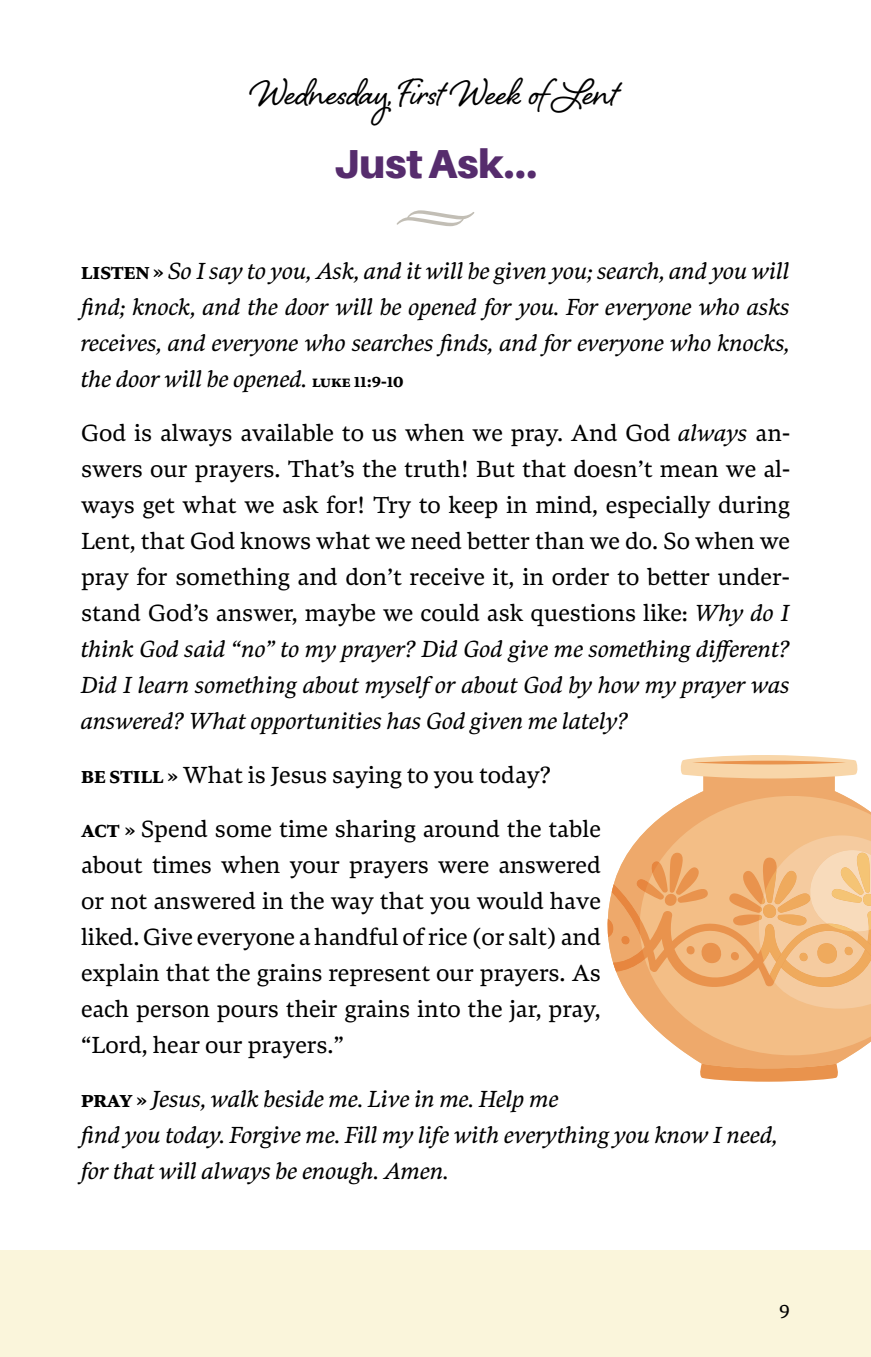
<style>
.page{position:relative;width:871px;height:1357px;background:#fff}
.page>*{position:absolute;margin:0;border:0;box-sizing:border-box;transform-origin:0 0}
.t1{font:47.25px "Shelby";color:#000}
.t2{font:900 40.5px "Aileron";letter-spacing:-.005em;color:#562c6d}
.t3{font:24.3px/36px "Bennet Text Two";color:#000;text-align:justify}
.t4{font:italic 24.3px/36px "Bennet Text Two";color:#000;text-align:justify}
.t5{font:20.25px "Bennet Text Two";color:#000}
.s1{font-family:"Bennet Text Four";font-weight:700;font-style:normal;font-size:18px}
.s2{font-family:"Bennet Text Four";font-weight:700;font-style:normal;font-size:15.75px}
.s3{font-style:italic}
.s4{font-family:"Bennet Text Four";font-weight:700;font-size:18px}
</style>
<div class="page">
<div style="left:0;top:1250px;width:871px;height:107px;background:#faf5db"></div>
<svg style="left:397px;top:210px;width:77px;height:16px"></svg>
<div style="left:703px;top:778px;width:132px;height:13px;background:#eea96b"></div>
<svg style="left:607px;top:791px;width:264px;height:291px;background:#f2c08e"></svg>
<svg style="left:680px;top:755px;width:178px;height:23px;background:#f8d9b1"></svg>
<hr style="left:692px;top:761px;width:154px;height:3px;background:#e9934d;border-radius:50%">
<h1 class="t1" style="left:252px;top:60px;width:367px">Wednesday, First Week ofLent</h1>
<h2 class="t2" style="left:334px;top:140px;width:205px">Just Ask…</h2>
<p class="t4" style="left:81px;top:253px;width:710px"><span class="s1">LISTEN »</span> So I say to you, Ask, and it will be given you; search, and you will find; knock, and the door will be opened for you. For everyone who asks receives, and everyone who searches finds, and for everyone who knocks, the door will be opened. <span class="s2">Luke 11:9-10</span></p>
<p class="t3" style="left:81px;top:415px;width:710px">God is always available to us when we pray. And God <span class="s3">always</span> an&shy;swers our prayers. That’s the truth! But that doesn’t mean we al&shy;ways get what we ask for! Try to keep in mind, especially during Lent, that God knows what we need better than we do. So when we pray for something and don’t receive it, in order to better under&shy;stand God’s answer, maybe we could ask questions like: <span class="s3">Why do I think God said “no” to my prayer? Did God give me something different?<br>Did I learn something about myself or about God by how my prayer was answered? What opportunities has God given me lately?</span></p>
<p class="t3" style="left:81px;top:757px;width:472px"><span class="s4">BE STILL »</span> What is Jesus saying to you today?</p>
<p class="t3" style="left:81px;top:811px;width:521px"><span class="s4">ACT »</span> Spend some time sharing around the table about times when your prayers were answered or not answered in the way that you would have liked. Give everyone a handful of rice (or salt) and explain that the grains represent our prayers. As each person pours their grains into the jar, pray, “Lord, hear our prayers.”</p>
<p class="t4" style="left:81px;top:1081px;width:698px;text-align:left"><span class="s1">PRAY »</span> Jesus, walk beside me. Live in me. Help me<br>find you today. Forgive me. Fill my life with everything you know I need, for that will always be enough. Amen.</p>
<p class="t5" style="left:779px;top:1298px;width:12px">9</p>
</div>
